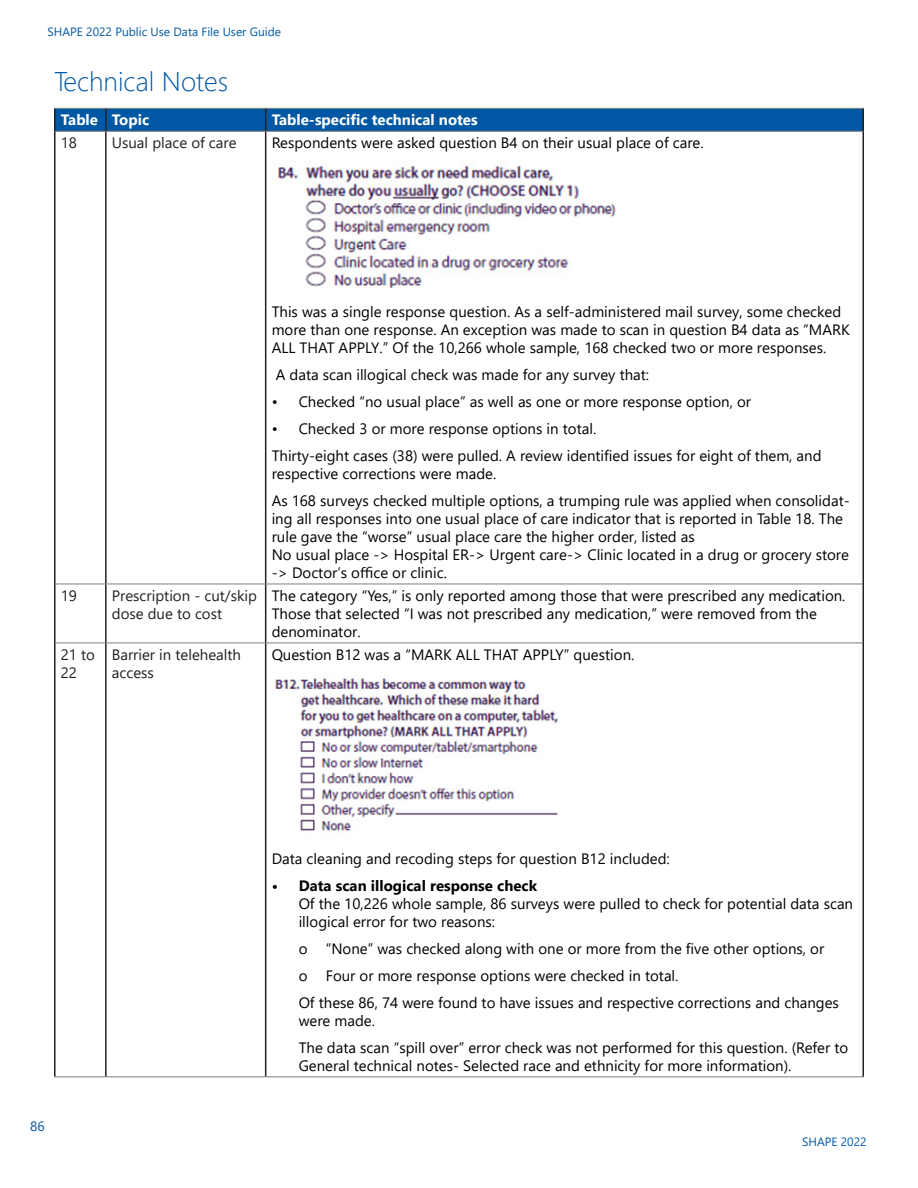
<style>
.page{position:relative;width:918px;height:1188px;background:#fff}
.page>*{position:absolute;margin:0;border:0;box-sizing:border-box;transform-origin:0 0}
.t1{font:300 27px "Segoe UI";color:#0058a4}
.t2{font:15px/18px "Segoe UI";color:#000}
.t3{font:15px/18px "Segoe UI";color:#231f20}
.t4{font:700 15px "Segoe UI";color:#fff}
.t5{font:13.5px "Segoe UI";color:#0058a4}
.t6{font:12px "Segoe UI";color:#0058a4}
.s1{font-weight:700}
</style>
<div class="page">
<hr style="left:54px;top:108px;width:52px;height:1px;background:#7f7f7f">
<hr style="left:266px;top:108px;width:598px;height:1px;background:#7f7f7f">
<hr style="left:56px;top:131px;width:50px;height:1px;background:#7f7f7f">
<hr style="left:106px;top:131px;width:160px;height:1px;background:#7f7f7f">
<hr style="left:266px;top:131px;width:596px;height:1px;background:#7f7f7f">
<hr style="left:56px;top:584px;width:50px;height:1px;background:#7f7f7f">
<hr style="left:106px;top:584px;width:160px;height:1px;background:#7f7f7f">
<hr style="left:266px;top:584px;width:596px;height:1px;background:#7f7f7f">
<hr style="left:56px;top:643px;width:50px;height:1px;background:#7f7f7f">
<hr style="left:106px;top:643px;width:160px;height:1px;background:#7f7f7f">
<hr style="left:266px;top:643px;width:596px;height:1px;background:#7f7f7f">
<hr style="left:54px;top:1076px;width:52px;height:1px;background:#7f7f7f">
<hr style="left:106px;top:1076px;width:160px;height:1px;background:#7f7f7f">
<hr style="left:266px;top:1076px;width:598px;height:1px;background:#7f7f7f">
<hr style="left:54px;top:109px;width:2px;height:22px;background:#231f20">
<svg style="left:55px;top:108px;width:808px;height:23px;background:#0659a1"></svg>
<hr style="left:862px;top:109px;width:2px;height:22px;background:#231f20">
<hr style="left:54px;top:131px;width:2px;height:453px;background:#231f20">
<hr style="left:105px;top:132px;width:2px;height:452px;background:#231f20">
<hr style="left:265px;top:132px;width:1px;height:452px;background:#231f20">
<hr style="left:862px;top:131px;width:2px;height:453px;background:#231f20">
<hr style="left:54px;top:584px;width:2px;height:59px;background:#231f20">
<hr style="left:105px;top:584px;width:2px;height:59px;background:#231f20">
<hr style="left:265px;top:584px;width:1px;height:59px;background:#231f20">
<hr style="left:862px;top:584px;width:2px;height:59px;background:#231f20">
<hr style="left:54px;top:643px;width:2px;height:433px;background:#231f20">
<hr style="left:105px;top:643px;width:2px;height:433px;background:#231f20">
<hr style="left:265px;top:643px;width:1px;height:433px;background:#231f20">
<hr style="left:862px;top:643px;width:2px;height:433px;background:#231f20">
<img style="left:277px;top:165px;width:339px;height:123px">
<img style="left:274px;top:678px;width:284px;height:153px">
<p class="t6" style="left:48px;top:20px;width:235px">SHAPE 2022 Public Use Data File User Guide</p>
<p class="t1" style="left:54px;top:56px;width:176px">Technical Notes</p>
<p class="t4" style="left:61px;top:106px;width:39px">Table</p>
<p class="t4" style="left:112px;top:106px;width:39px">Topic</p>
<p class="t4" style="left:272px;top:106px;width:208px">Table-specific technical notes</p>
<p class="t3" style="left:61px;top:133px;width:18px">18</p>
<p class="t3" style="left:112px;top:133px;width:126px">Usual place of care</p>
<p class="t2" style="left:272px;top:133px;width:434px">Respondents were asked question B4 on their usual place of care.</p>
<p class="t2" style="left:272px;top:301px;width:580px">This was a single response question. As a self-administered mail survey, some checked more than one response. An exception was made to scan in question B4 data as “MARK<br>ALL THAT APPLY.” Of the 10,266 whole sample, 168 checked two or more responses.</p>
<p class="t2" style="left:276px;top:364px;width:375px">A data scan illogical check was made for any survey that:</p>
<p class="t2" style="left:272px;top:391px;width:481px">• Checked “no usual place” as well as one or more response option, or</p>
<p class="t2" style="left:272px;top:418px;width:326px">• Checked 3 or more response options in total.</p>
<p class="t2" style="left:272px;top:445px;width:551px">Thirty-eight cases (38) were pulled. A review identified issues for eight of them, and respective corrections were made.</p>
<p class="t2" style="left:272px;top:490px;width:580px">As 168 surveys checked multiple options, a trumping rule was applied when consolidat&shy;ing all responses into one usual place of care indicator that is reported in Table 18. The rule gave the “worse” usual place care the higher order, listed as<br>No usual place -&gt; Hospital ER-&gt; Urgent care-&gt; Clinic located in a drug or grocery store -&gt; Doctor’s office or clinic.</p>
<p class="t3" style="left:61px;top:585px;width:18px">19</p>
<p class="t3" style="left:112px;top:585px;width:147px">Prescription - cut/skip dose due to cost</p>
<p class="t2" style="left:272px;top:585px;width:575px">The category “Yes,” is only reported among those that were prescribed any medication.<br>Those that selected “I was not prescribed any medication,” were removed from the denominator.</p>
<p class="t3" style="left:61px;top:644px;width:36px">21 to<br>22</p>
<p class="t3" style="left:112px;top:644px;width:131px">Barrier in telehealth access</p>
<p class="t2" style="left:272px;top:644px;width:364px">Question B12 was a “MARK ALL THAT APPLY” question.</p>
<p class="t5" style="left:30px;top:1113px;width:16px">86</p>
<p class="t2" style="left:272px;top:848px;width:400px">Data cleaning and recoding steps for question B12 included:</p>
<p class="t2" style="left:299px;top:875px;width:556px;text-indent:-27px"><span class="s1">• Data scan illogical response check<br></span>Of the 10,226 whole sample, 86 surveys were pulled to check for potential data scan illogical error for two reasons:</p>
<p class="t2" style="left:299px;top:938px;width:527px">o “None” was checked along with one or more from the five other options, or</p>
<p class="t2" style="left:299px;top:965px;width:381px">o Four or more response options were checked in total.</p>
<p class="t2" style="left:299px;top:992px;width:542px">Of these 86, 74 were found to have issues and respective corrections and changes were made.</p>
<p class="t2" style="left:299px;top:1037px;width:551px">The data scan “spill over” error check was not performed for this question. (Refer to<br>General technical notes- Selected race and ethnicity for more information).</p>
<p class="t6" style="left:802px;top:1130px;width:66px">SHAPE 2022</p>
</div>
